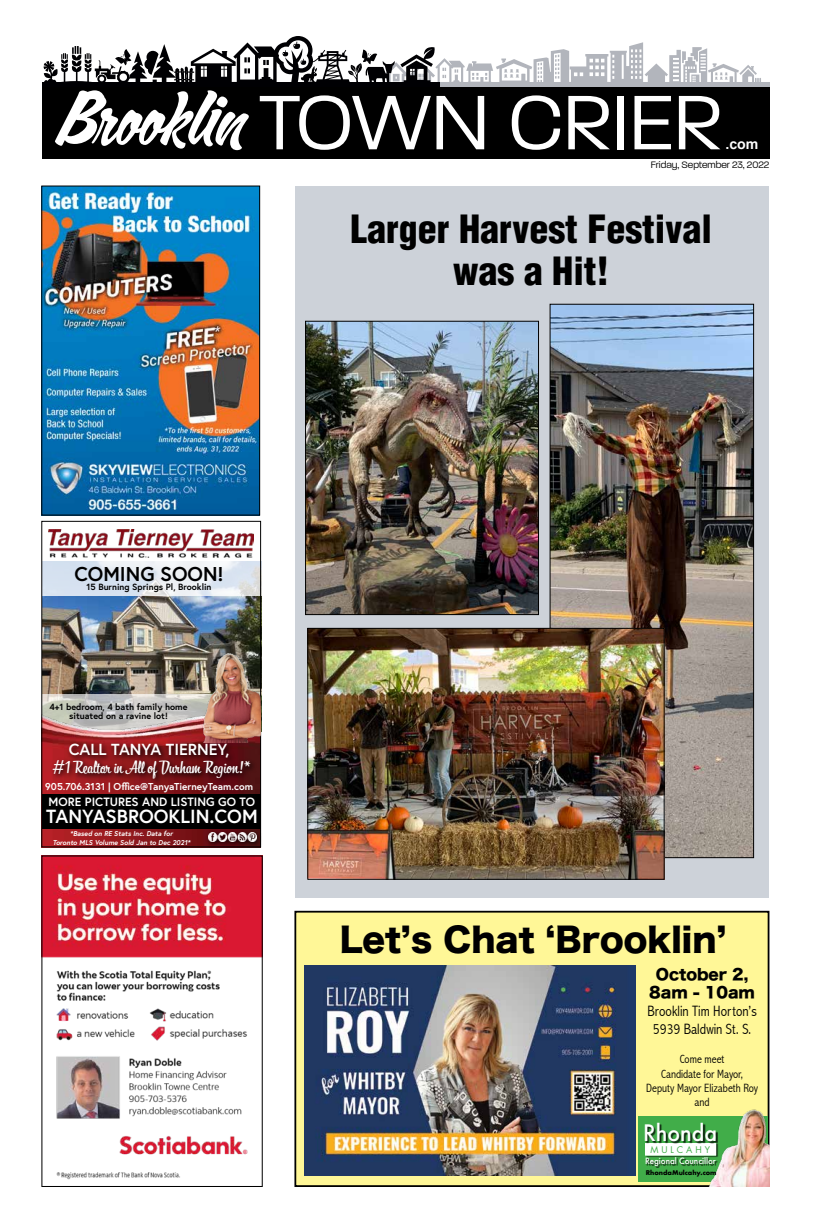
<style>
.page{position:relative;width:819px;height:1224px;background:#fff}
.page>*{position:absolute;margin:0;border:0;box-sizing:border-box;transform-origin:0 0}
.t1{font:300 83.4px "Paralucent";color:#fff}
.t2{font:900 condensed 38px/42px "Helvetica";color:#000;text-align:center}
.t3{font:33px "Hira Kaku Std N W8";color:#000}
.t4{font:22.4px "Futura";color:#fff}
.t5{font:700 20px "Europa";color:#000}
.t6{font:700 19px "Europa";color:#fff}
.t7{font:17px "Bistro Script";color:#fff}
.t8{font:700 16px "Europa";color:#fff}
.t9{font:300 condensed 15px/18px "Abadi";color:#000;text-align:center}
.t10{font:15px/18px "Hira Kaku Std N W8";color:#000;text-align:center}
.t11{font:700 14.1px "Arial";color:#fff}
.t12{font:300 condensed 12px/14.4px "Abadi";color:#000;text-align:center}
.t13{font:700 12px "Europa";color:#fff}
.t14{font:300 10.1px "Paralucent";color:#000}
.t15{font:700 10px "Europa";color:#fff}
.t16{font:700 9px/9px "Europa";color:#000;text-align:center}
.t17{font:8.9px "Futura";letter-spacing:.33em;color:#41ad49}
.t18{font:500 8.4px "Futura";color:#fff;scale:.95 1}
.t19{font:8.2px "Futura";color:#fff}
.t20{font:italic 700 7px/8.4px "Europa";color:#fff;text-align:center}
.t21{font:700 6.4px "Futura";color:#000}
.s1{font-family:"Calgary Script OT";font-weight:400;font-size:69.5px}
</style>
<div class="page">
<div style="left:295px;top:186px;width:474px;height:712px;background:#cdd2d9"></div>
<img style="left:44px;top:188px;width:214px;height:325px">
<div style="left:42px;top:186px;width:218px;height:329px;border:1px solid #000"></div>
<div style="left:372px;top:82px;width:397px;height:5px;background:#b2b5bc"></div>
<div style="left:42px;top:87px;width:727px;height:71px;background:#000"></div>
<div style="left:42px;top:82px;width:397px;height:5px;background:#000003"></div>
<svg style="left:44px;top:36px;width:717px;height:50px"></svg>
<div style="left:295px;top:912px;width:474px;height:274px;background:#fff797"></div>
<div style="left:294px;top:911px;width:475px;height:276px;border:2px solid #000"></div>
<img style="left:44px;top:595px;width:215px;height:99px">
<svg style="left:44px;top:561px;width:215px;height:34px;fill:#dce4f1"></svg>
<svg style="left:41px;top:694px;width:156px;height:42px;background:#c4c5c1"></svg>
<img style="left:44px;top:714px;width:215px;height:131px">
<div style="left:42px;top:521px;width:219px;height:326px;border:1px solid #000"></div>
<img style="left:48px;top:529px;width:205px;height:29px">
<svg style="left:50px;top:740px;width:207px;height:46px;background:#701216"></svg>
<div style="left:42px;top:794px;width:218px;height:34px;background:#000"></div>
<img style="left:197px;top:653px;width:64px;height:89px">
<svg style="left:205px;top:829px;width:57px;height:19px"></svg>
<img style="left:208px;top:833px;width:48px;height:9px">
<img style="left:305px;top:966px;width:331px;height:209px">
<img style="left:43px;top:857px;width:218px;height:323px">
<div style="left:639px;top:1116px;width:129px;height:66px;background:#41ad49"></div>
<div style="left:646px;top:1144px;width:72px;height:14px;background:#000;opacity:.75"></div>
<div style="left:645px;top:1143px;width:71px;height:12px;background:#fff"></div>
<div style="left:645px;top:1124px;width:73px;height:20px;background:#000;opacity:.75"></div>
<div style="left:646px;top:1158px;width:71px;height:10px;background:#000;opacity:.75"></div>
<img style="left:706px;top:1107px;width:63px;height:80px">
<img style="left:307px;top:323px;width:230px;height:290px">
<div style="left:305px;top:321px;width:234px;height:294px;border:1px solid #000"></div>
<img style="left:552px;top:306px;width:200px;height:550px">
<div style="left:550px;top:304px;width:204px;height:554px;border:1px solid #000"></div>
<img style="left:309px;top:630px;width:354px;height:248px">
<div style="left:307px;top:628px;width:358px;height:252px;border:1px solid #000"></div>
<h1 class="t1" style="left:57px;top:74px;width:668px"><span class="s1">Brooklin</span> TOWN CRIER</h1>
<h3 class="t11" style="left:726px;top:135px;width:35px">.com</h3>
<p class="t14" style="left:651px;top:159px;width:120px">Friday, September 23, 2022</p>
<h2 class="t2" style="left:350px;top:208px;width:363px">Larger Harvest Festival was a Hit!</h2>
<h3 class="t5" style="left:74px;top:561px;width:151px">COMING SOON!</h3>
<p class="t16" style="left:86px;top:582px;width:127px">15 Burning Springs Pl, Brooklin</p>
<p class="t16" style="left:50px;top:702px;width:139px">4+1 bedroom, 4 bath family home situated on a ravine lot!</p>
<h3 class="t8" style="left:69px;top:738px;width:162px">CALL TANYA TIERNEY,</h3>
<h3 class="t7" style="left:52px;top:757px;width:199px">#1 Realtor in All of Durham Region!*</h3>
<h3 class="t13" style="left:49px;top:794px;width:208px">MORE PICTURES AND LISTING GO TO</h3>
<h3 class="t6" style="left:46px;top:804px;width:213px">TANYASBROOKLIN.COM</h3>
<p class="t15" style="left:45px;top:780px;width:209px">905.706.3131 | Office@TanyaTierneyTeam.com</p>
<p class="t20" style="left:53px;top:829px;width:139px">*Based on RE Stats Inc. Data for<br>Toronto MLS Volume Sold Jan to Dec 2021*</p>
<h3 class="t3" style="left:340px;top:922px;width:388px">Let’s Chat ‘Brooklin’</h3>
<h3 class="t10" style="left:649px;top:966px;width:107px">October 2,<br>8am - 10am</h3>
<h3 class="t9" style="left:647px;top:1002px;width:111px">Brooklin Tim Horton’s<br>5939 Baldwin St. S.</h3>
<h3 class="t12" style="left:646px;top:1052px;width:113px">Come meet<br>Candidate for Mayor,<br>Deputy Mayor Elizabeth Roy and</h3>
<h3 class="t4" style="left:643px;top:1118px;width:76px">Rhonda</h3>
<p class="t18" style="left:645px;top:1155px;width:76px">Regional Councillor</p>
<p class="t21" style="left:646px;top:1168px;width:72px">RhondaMulcahy.com</p>
<p class="t17" style="left:650px;top:1143px;width:61px">MULCAHY</p>
<p class="t19" style="left:646px;top:1155px;width:72px">Regional Councillor</p>
</div>
